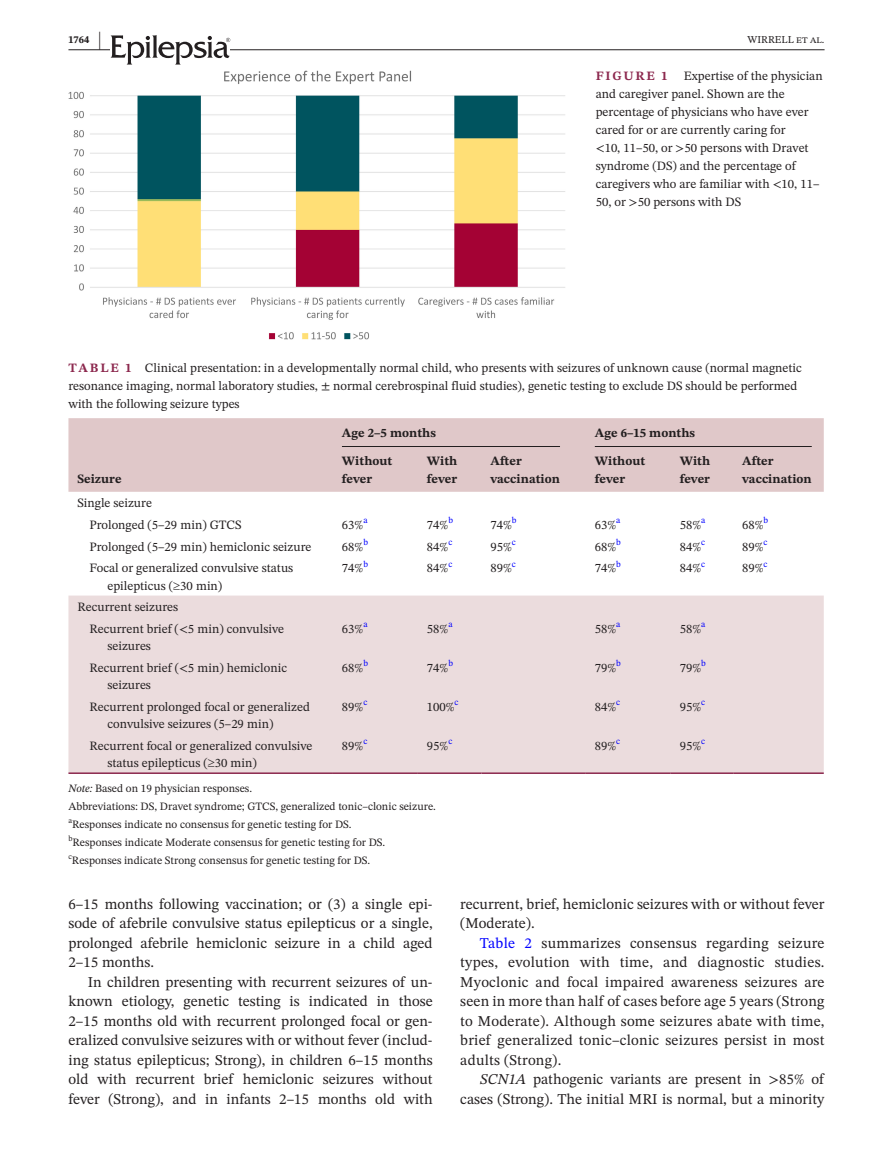
<style>
.page{position:relative;width:893px;height:1174px;background:#fff}
.page>*{position:absolute;margin:0;border:0;box-sizing:border-box;transform-origin:0 0}
.t1{font:15px/19.5px "STIX Two Text";color:#231f20;text-align:justify}
.t2{font:12.75px/18px "STIX Two Text";color:#231f20}
.t3{font:700 12.75px/17.2px "STIX Two Text";color:#231f20}
.t4{font:700 12.75px "STIX Two Text";letter-spacing:.14em;color:#8c284e}
.t5{font:11.25px/18px "STIX Two Text";color:#231f20}
.t6{font:10.5px "STIX Two Text";color:#231f20}
.t7{font:700 10.5px "STIX Two Text";color:#231f20}
.t8{font:8.85px "STIX Two Text";color:#00f}
.t9{font:7.8px "STIX Two Text";color:#231f20}
.s1{font-size:21px}
.s2{font-weight:700;color:#8c284e}
.s3{font-style:italic}
.s4{color:#00f}
</style>
<div class="page">
<hr style="left:68px;top:49px;width:756px;height:1px;background:#231f20">
<svg style="left:111px;top:35px;width:119px;height:30px"></svg>
<img style="left:68px;top:70px;width:497px;height:269px">
<div style="left:68px;top:418px;width:756px;height:74px;background:#e0c8c9"></div>
<div style="left:68px;top:595px;width:756px;height:177px;background:#ebdcdd"></div>
<hr style="left:68px;top:772px;width:265px;height:2px;background:#8c284e">
<hr style="left:333px;top:772px;width:85px;height:2px;background:#8c284e">
<hr style="left:418px;top:772px;width:63px;height:2px;background:#8c284e">
<hr style="left:481px;top:772px;width:105px;height:2px;background:#8c284e">
<hr style="left:586px;top:772px;width:85px;height:2px;background:#8c284e">
<hr style="left:671px;top:772px;width:62px;height:2px;background:#8c284e">
<hr style="left:733px;top:772px;width:91px;height:2px;background:#8c284e">
<hr style="left:342px;top:446px;width:218px;height:1px;background:#231f20">
<hr style="left:595px;top:446px;width:217px;height:1px;background:#231f20">
<p class="t7" style="left:68px;top:32px;width:34px">1764 <span class="s1">|</span></p>
<p class="t6" style="left:747px;top:32px;width:79px">WIRRELL et al.</p>
<p class="t2" style="left:596px;top:66px;width:229px;text-indent:88px">Expertise of the physician and caregiver panel. Shown are the percentage of physicians who have ever cared for or are currently caring for<br>&lt;10, 11–50, or &gt;50 persons with Dravet syndrome (DS) and the percentage of caregivers who are familiar with &lt;10, 11– 50, or &gt;50 persons with DS</p>
<p class="t4" style="left:596px;top:66px;width:73px">FIGURE 1</p>
<p class="t2" style="left:68px;top:359px;width:735px"><span class="s2">TABLE 1</span> Clinical presentation: in a developmentally normal child, who presents with seizures of unknown cause (normal magnetic resonance imaging, normal laboratory studies, ± normal cerebrospinal fluid studies), genetic testing to exclude DS should be performed with the following seizure types</p>
<p class="t3" style="left:77px;top:470px;width:46px">Seizure</p>
<p class="t2" style="left:89px;top:492px;width:154px;line-height:21.8px;text-indent:-12px">Single seizure<br>Prolonged (5–29 min) GTCS</p>
<p class="t3" style="left:342px;top:424px;width:96px">Age 2–5 months</p>
<p class="t3" style="left:595px;top:424px;width:102px">Age 6–15 months</p>
<p class="t3" style="left:342px;top:453px;width:52px">Without fever</p>
<p class="t3" style="left:427px;top:453px;width:32px">With fever</p>
<p class="t3" style="left:490px;top:453px;width:71px">After vaccination</p>
<p class="t3" style="left:595px;top:453px;width:52px">Without fever</p>
<p class="t3" style="left:680px;top:453px;width:32px">With fever</p>
<p class="t3" style="left:742px;top:453px;width:71px">After vaccination</p>
<p class="t8" style="left:448px;top:514px;width:6px">b</p>
<p class="t2" style="left:342px;top:515px;width:23px">63%</p>
<p class="t8" style="left:363px;top:514px;width:6px">a</p>
<p class="t2" style="left:427px;top:515px;width:23px">74%</p>
<p class="t8" style="left:512px;top:514px;width:6px">b</p>
<p class="t2" style="left:490px;top:515px;width:23px">74%</p>
<p class="t8" style="left:764px;top:514px;width:6px">b</p>
<p class="t2" style="left:595px;top:515px;width:23px">63%</p>
<p class="t8" style="left:616px;top:514px;width:6px">a</p>
<p class="t2" style="left:680px;top:515px;width:23px">58%</p>
<p class="t8" style="left:701px;top:514px;width:6px">a</p>
<p class="t2" style="left:742px;top:515px;width:23px">68%</p>
<p class="t8" style="left:363px;top:535px;width:6px">b</p>
<p class="t2" style="left:89px;top:537px;width:224px">Prolonged (5–29 min) hemiclonic seizure</p>
<p class="t2" style="left:342px;top:537px;width:23px">68%</p>
<p class="t8" style="left:616px;top:535px;width:6px">b</p>
<p class="t2" style="left:427px;top:537px;width:23px">84%</p>
<p class="t8" style="left:448px;top:535px;width:5px">c</p>
<p class="t2" style="left:490px;top:537px;width:23px">95%</p>
<p class="t8" style="left:512px;top:535px;width:5px">c</p>
<p class="t2" style="left:595px;top:537px;width:23px">68%</p>
<p class="t2" style="left:680px;top:537px;width:23px">84%</p>
<p class="t8" style="left:701px;top:535px;width:5px">c</p>
<p class="t2" style="left:742px;top:537px;width:23px">89%</p>
<p class="t8" style="left:764px;top:535px;width:5px">c</p>
<p class="t8" style="left:363px;top:557px;width:6px">b</p>
<p class="t2" style="left:107px;top:559px;width:187px;line-height:17.2px;text-indent:-18px">Focal or generalized convulsive status epilepticus (≥30 min)</p>
<p class="t2" style="left:342px;top:559px;width:23px">74%</p>
<p class="t8" style="left:616px;top:557px;width:6px">b</p>
<p class="t2" style="left:427px;top:559px;width:23px">84%</p>
<p class="t8" style="left:448px;top:557px;width:5px">c</p>
<p class="t2" style="left:490px;top:559px;width:23px">89%</p>
<p class="t8" style="left:512px;top:557px;width:5px">c</p>
<p class="t2" style="left:595px;top:559px;width:23px">74%</p>
<p class="t2" style="left:680px;top:559px;width:23px">84%</p>
<p class="t8" style="left:701px;top:557px;width:5px">c</p>
<p class="t2" style="left:742px;top:559px;width:23px">89%</p>
<p class="t8" style="left:764px;top:557px;width:5px">c</p>
<p class="t2" style="left:89px;top:596px;width:196px;line-height:21.8px;text-indent:-12px">Recurrent seizures<br>Recurrent brief (&lt;5 min) convulsive</p>
<p class="t2" style="left:107px;top:637px;width:45px">seizures</p>
<p class="t2" style="left:342px;top:619px;width:27px">63%<sup>a</sup></p>
<p class="t2" style="left:427px;top:619px;width:27px">58%<sup>a</sup></p>
<p class="t2" style="left:595px;top:619px;width:27px">58%<sup>a</sup></p>
<p class="t2" style="left:680px;top:619px;width:27px">58%<sup>a</sup></p>
<p class="t8" style="left:363px;top:657px;width:6px">b</p>
<p class="t2" style="left:107px;top:659px;width:181px;line-height:17.2px;text-indent:-18px">Recurrent brief (&lt;5 min) hemiclonic seizures</p>
<p class="t2" style="left:342px;top:658px;width:23px">68%</p>
<p class="t8" style="left:448px;top:657px;width:6px">b</p>
<p class="t2" style="left:427px;top:658px;width:23px">74%</p>
<p class="t8" style="left:616px;top:657px;width:6px">b</p>
<p class="t2" style="left:595px;top:658px;width:23px">79%</p>
<p class="t8" style="left:701px;top:657px;width:6px">b</p>
<p class="t2" style="left:680px;top:658px;width:23px">79%</p>
<p class="t2" style="left:107px;top:698px;width:204px;line-height:17.2px;text-indent:-18px">Recurrent prolonged focal or generalized convulsive seizures (5–29 min)</p>
<p class="t2" style="left:342px;top:697px;width:23px">89%</p>
<p class="t8" style="left:363px;top:696px;width:5px">c</p>
<p class="t2" style="left:427px;top:697px;width:29px">100%</p>
<p class="t8" style="left:455px;top:696px;width:5px">c</p>
<p class="t2" style="left:595px;top:697px;width:23px">84%</p>
<p class="t8" style="left:616px;top:696px;width:5px">c</p>
<p class="t2" style="left:680px;top:697px;width:23px">95%</p>
<p class="t8" style="left:701px;top:696px;width:5px">c</p>
<p class="t2" style="left:107px;top:737px;width:206px;line-height:17.2px;text-indent:-18px">Recurrent focal or generalized convulsive status epilepticus (≥30 min)</p>
<p class="t2" style="left:342px;top:736px;width:23px">89%</p>
<p class="t8" style="left:363px;top:735px;width:5px">c</p>
<p class="t2" style="left:427px;top:736px;width:23px">95%</p>
<p class="t8" style="left:448px;top:735px;width:5px">c</p>
<p class="t2" style="left:595px;top:736px;width:23px">89%</p>
<p class="t8" style="left:616px;top:735px;width:5px">c</p>
<p class="t2" style="left:680px;top:736px;width:23px">95%</p>
<p class="t8" style="left:701px;top:735px;width:5px">c</p>
<p class="t5" style="left:68px;top:779px;width:369px"><span class="s3">Note:</span> Based on 19 physician responses.<br>Abbreviations: DS, Dravet syndrome; GTCS, generalized tonic–clonic seizure.</p>
<p class="t9" style="left:68px;top:814px;width:5px">a</p>
<p class="t5" style="left:72px;top:815px;width:281px">Responses indicate no consensus for genetic testing for DS.</p>
<p class="t9" style="left:68px;top:832px;width:6px">b</p>
<p class="t5" style="left:73px;top:833px;width:314px">Responses indicate Moderate consensus for genetic testing for DS.</p>
<p class="t9" style="left:68px;top:850px;width:5px">c</p>
<p class="t5" style="left:72px;top:851px;width:300px">Responses indicate Strong consensus for genetic testing for DS.</p>
<p class="t1" style="left:68px;top:894px;width:366px">6–15 months following vaccination; or (3) a single epi&shy;sode of afebrile convulsive status epilepticus or a single, prolonged afebrile hemiclonic seizure in a child aged 2–15 months.</p>
<p class="t1" style="left:68px;top:972px;width:366px;text-indent:20px">In children presenting with recurrent seizures of un&shy;known etiology, genetic testing is indicated in those 2–15 months old with recurrent prolonged focal or gen&shy;eralized convulsive seizures with or without fever (includ&shy;ing status epilepticus; Strong), in children 6–15 months old with recurrent brief hemiclonic seizures without fever (Strong), and in infants 2–15 months old with</p>
<p class="t1" style="left:460px;top:894px;width:366px">recurrent, brief, hemiclonic seizures with or without fever (Moderate).</p>
<p class="t1" style="left:460px;top:933px;width:366px;text-indent:19px"><span class="s4">Table 2</span> summarizes consensus regarding seizure types, evolution with time, and diagnostic studies.<br>Myoclonic and focal impaired awareness seizures are seen in more than half of cases before age 5 years (Strong to Moderate). Although some seizures abate with time, brief generalized tonic–clonic seizures persist in most adults (Strong).</p>
<p class="t1" style="left:460px;top:1069px;width:366px;text-align:right"><span class="s3">SCN1A</span> pathogenic variants are present in &gt;85% of cases (Strong). The initial MRI is normal, but a minority</p>
</div>
